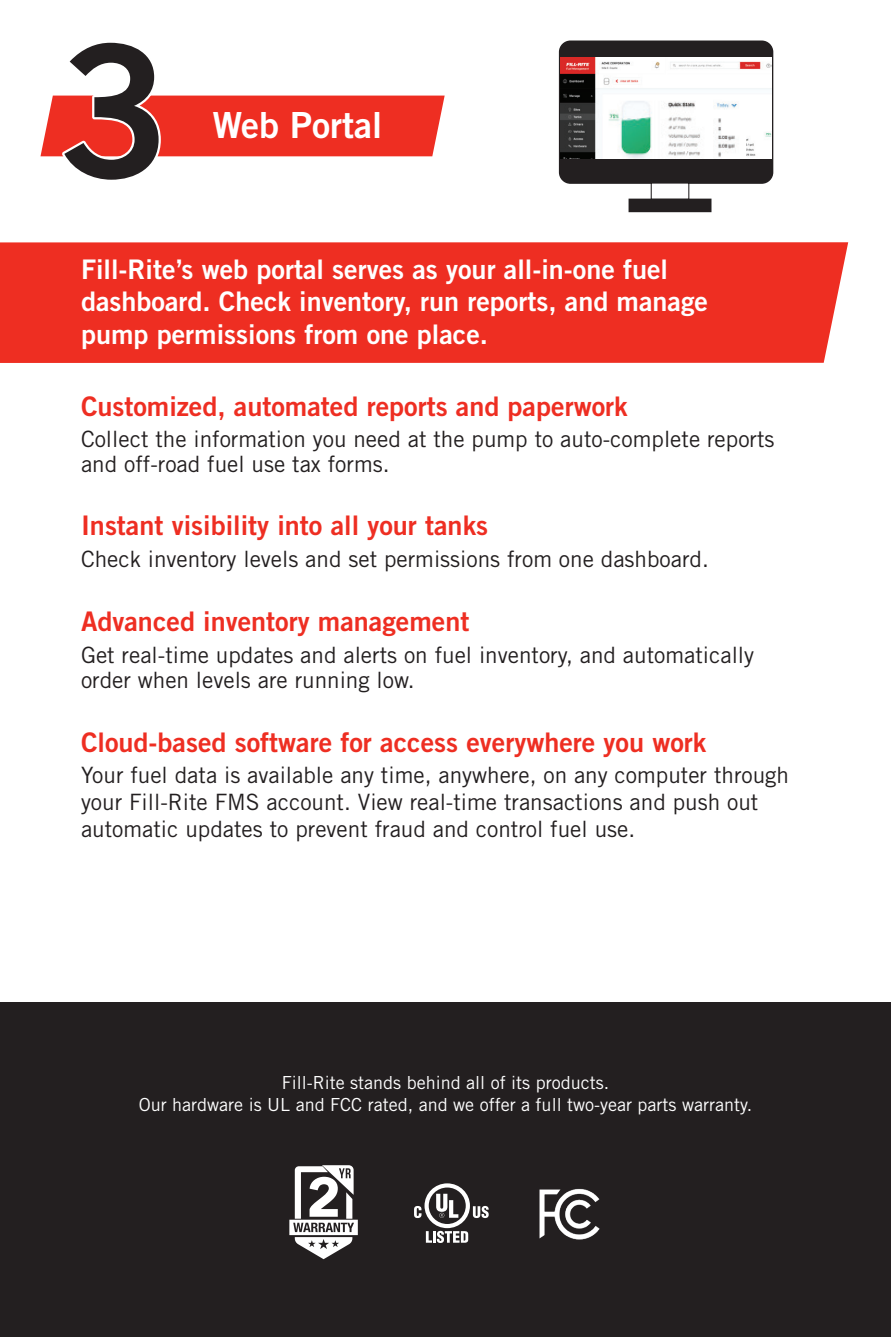
<style>
.page{position:relative;width:891px;height:1337px;background:#fff}
.page>*{position:absolute;margin:0;border:0;box-sizing:border-box;transform-origin:0 0}
.t1{font:36px "Trade Gothic LT Std Bd 2";color:#fff}
.t2{font:27px "Trade Gothic LT Std Bd 2";color:#ee2e22}
.t3{font:27px/32.4px "Trade Gothic LT Std Bd 2";color:#fff}
.t4{font:22.5px/24.8px "Trade Gothic LT Std";color:#231f20}
.t5{font:18px "Trade Gothic LT Std";color:#fff}
</style>
<div class="page">
<div style="left:0;top:1002px;width:891px;height:334px;background:#231f20"></div>
<div style="left:0;top:242px;width:848px;height:121px;background:#ee2e22"></div>
<svg style="left:40px;top:42px;width:405px;height:138px"></svg>
<div style="left:560px;top:41px;width:213px;height:142px;background:#231f20;border-radius:11px"></div>
<div style="left:559px;top:40px;width:214px;height:144px;border:1px solid #231f20;border-radius:11px"></div>
<div style="left:651px;top:182px;width:38px;height:18px;border:1px solid #231f20"></div>
<div style="left:629px;top:199px;width:82px;height:12px;background:#231f20"></div>
<div style="left:629px;top:199px;width:83px;height:13px;border:1px solid #231f20"></div>
<hr style="left:560px;top:158px;width:213px;height:1px;background:#231f20">
<img style="left:561px;top:58px;width:211px;height:101px">
<img style="left:604px;top:95px;width:141px;height:64px">
<svg style="left:289px;top:1165px;width:69px;height:94px"></svg>
<svg style="left:414px;top:1183px;width:75px;height:60px"></svg>
<img style="left:539px;top:1188px;width:61px;height:52px">
<p class="t1" style="left:212px;top:103px;width:171px">Web Portal</p>
<p class="t3" style="left:81px;top:253px;width:629px">Fill-Rite’s web portal serves as your all-in-one fuel dashboard. Check inventory, run reports, and manage pump permissions from one place.</p>
<p class="t2" style="left:81px;top:389px;width:548px">Customized, automated reports and paperwork</p>
<p class="t4" style="left:81px;top:426px;width:695px">Collect the information you need at the pump to auto-complete reports and off-road fuel use tax forms.</p>
<p class="t2" style="left:81px;top:508px;width:409px">Instant visibility into all your tanks</p>
<p class="t4" style="left:81px;top:547px;width:629px">Check inventory levels and set permissions from one dashboard.</p>
<p class="t2" style="left:81px;top:605px;width:390px">Advanced inventory management</p>
<p class="t4" style="left:81px;top:642px;width:675px">Get real-time updates and alerts on fuel inventory, and automatically order when levels are running low.</p>
<p class="t2" style="left:81px;top:725px;width:627px">Cloud-based software for access everywhere you work</p>
<p class="t4" style="left:81px;top:761px;width:710px;line-height:27px">Your fuel data is available any time, anywhere, on any computer through your Fill-Rite FMS account. View real-time transactions and push out automatic updates to prevent fraud and control fuel use.</p>
<p class="t5" style="left:282px;top:1072px;width:329px">Fill-Rite stands behind all of its products.</p>
<p class="t5" style="left:139px;top:1093px;width:615px">Our hardware is UL and FCC rated, and we offer a full two-year parts warranty.</p>
</div>
